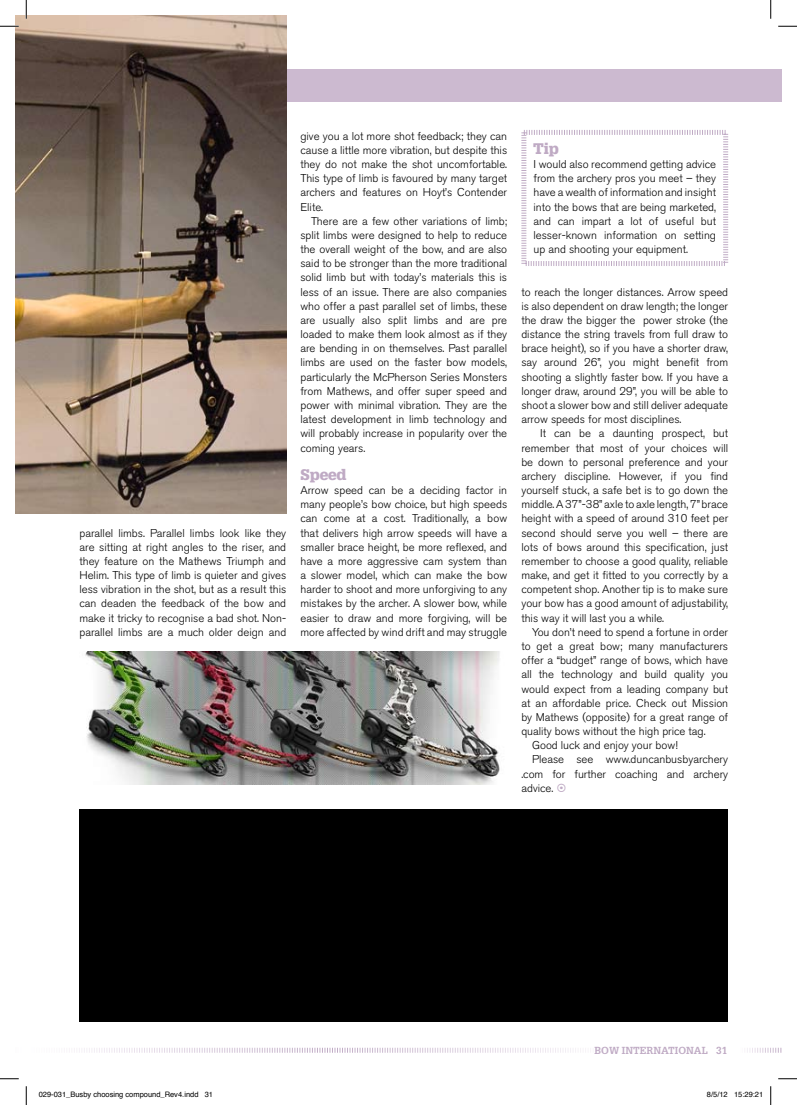
<style>
.page{position:relative;width:797px;height:1105px;background:#fff}
.page>*{position:absolute;margin:0;border:0;box-sizing:border-box;transform-origin:0 0}
.t1{font:900 15px "Glypha";color:#bfaac4}
.t2{font:300 11.25px/14.1px "Akzidenz Grotesk BE";color:#000;text-align:justify}
.t3{font:700 10px "Glypha";color:#bfaac4}
.t4{font:7.5px "Helvetica";color:#000}
</style>
<div class="page">
<div style="left:26px;top:69px;width:755px;height:33px;background:#ccbad0"></div>
<svg style="left:747px;top:1048px;width:34px;height:5px"></svg>
<svg style="left:69px;top:1047px;width:517px;height:6px"></svg>
<svg style="left:521px;top:130px;width:208px;height:136px"></svg>
<div style="left:79px;top:809px;width:649px;height:213px;background:#000"></div>
<img style="left:85px;top:651px;width:415px;height:134px">
<img style="left:16px;top:16px;width:270px;height:498px">
<svg style="left:0;top:25px;width:19px;height:2px"></svg>
<svg style="left:778px;top:25px;width:19px;height:2px"></svg>
<svg style="left:0;top:1078px;width:19px;height:1px"></svg>
<svg style="left:778px;top:1078px;width:19px;height:1px"></svg>
<svg style="left:25px;top:0;width:2px;height:19px"></svg>
<svg style="left:25px;top:1086px;width:2px;height:19px"></svg>
<svg style="left:770px;top:0;width:1px;height:19px"></svg>
<svg style="left:770px;top:1086px;width:1px;height:19px"></svg>
<p class="t2" style="left:79px;top:526px;width:208px">parallel limbs. Parallel limbs look like they are sitting at right angles to the riser, and they feature on the Mathews Triumph and Helim. This type of limb is quieter and gives less vibration in the shot, but as a result this can deaden the feedback of the bow and make it tricky to recognise a bad shot. Non&shy;parallel limbs are a much older deign and</p>
<p class="t2" style="left:300px;top:129px;width:208px">give you a lot more shot feedback; they can cause a little more vibration, but despite this they do not make the shot uncomfortable.<br>This type of limb is favoured by many target archers and features on Hoyt’s Contender Elite.</p>
<p class="t2" style="left:300px;top:214px;width:208px;text-indent:11px">There are a few other variations of limb; split limbs were designed to help to reduce the overall weight of the bow, and are also said to be stronger than the more traditional solid limb but with today’s materials this is less of an issue. There are also companies who offer a past parallel set of limbs, these are usually also split limbs and are pre loaded to make them look almost as if they are bending in on themselves. Past parallel limbs are used on the faster bow models, particularly the McPherson Series Monsters from Mathews, and offer super speed and power with minimal vibration. They are the latest development in limb technology and will probably increase in popularity over the coming years.</p>
<h1 class="t1" style="left:300px;top:465px;width:48px">Speed</h1>
<p class="t2" style="left:300px;top:483px;width:208px">Arrow speed can be a deciding factor in many people’s bow choice, but high speeds can come at a cost. Traditionally, a bow that delivers high arrow speeds will have a smaller brace height, be more reflexed, and have a more aggressive cam system than a slower model, which can make the bow harder to shoot and more unforgiving to any mistakes by the archer. A slower bow, while easier to draw and more forgiving, will be more affected by wind drift and may struggle</p>
<h1 class="t1" style="left:533px;top:139px;width:27px">Tip</h1>
<p class="t2" style="left:533px;top:157px;width:184px">I would also recommend getting advice from the archery pros you meet – they have a wealth of information and insight into the bows that are being marketed, and can impart a lot of useful but lesser-known information on setting up and shooting your equipment.</p>
<p class="t2" style="left:521px;top:285px;width:208px">to reach the longer distances. Arrow speed is also dependent on draw length; the longer the draw the bigger the power stroke (the distance the string travels from full draw to brace height), so if you have a shorter draw, say around 26”, you might benefit from shooting a slightly faster bow. If you have a longer draw, around 29”, you will be able to shoot a slower bow and still deliver adequate arrow speeds for most disciplines.</p>
<p class="t2" style="left:521px;top:427px;width:208px;text-indent:19px">It can be a daunting prospect, but remember that most of your choices will be down to personal preference and your archery discipline. However, if you find yourself stuck, a safe bet is to go down the middle. A 37”-38” axle to axle length, 7” brace height with a speed of around 310 feet per second should serve you well – there are lots of bows around this specification, just remember to choose a good quality, reliable make, and get it fitted to you correctly by a competent shop. Another tip is to make sure your bow has a good amount of adjustability, this way it will last you a while.</p>
<p class="t2" style="left:532px;top:625px;width:198px">You don’t need to spend a fortune in order</p>
<p class="t2" style="left:521px;top:639px;width:208px">to get a great bow; many manufacturers</p>
<p class="t2" style="left:521px;top:653px;width:208px">offer a “budget” range of bows, which have</p>
<p class="t2" style="left:521px;top:668px;width:208px">all the technology and build quality you</p>
<p class="t2" style="left:521px;top:682px;width:208px">would expect from a leading company but</p>
<p class="t2" style="left:521px;top:696px;width:208px">at an affordable price. Check out Mission</p>
<p class="t2" style="left:521px;top:710px;width:208px">by Mathews (opposite) for a great range of</p>
<p class="t2" style="left:521px;top:724px;width:186px">quality bows without the high price tag.</p>
<p class="t2" style="left:532px;top:738px;width:147px">Good luck and enjoy your bow!</p>
<p class="t2" style="left:532px;top:753px;width:198px">Please see www.duncanbusbyarchery</p>
<p class="t2" style="left:521px;top:767px;width:208px">.com for further coaching and archery</p>
<p class="t2" style="left:521px;top:781px;width:33px">advice.</p>
<p class="t3" style="left:594px;top:1044px;width:134px">BOW INTERNATIONAL 31</p>
<p class="t4" style="left:39px;top:1089px;width:176px">029-031_Busby choosing compound_Rev4.indd 31</p>
<p class="t4" style="left:707px;top:1089px;width:58px">8/5/12 15:29:21</p>
</div>
